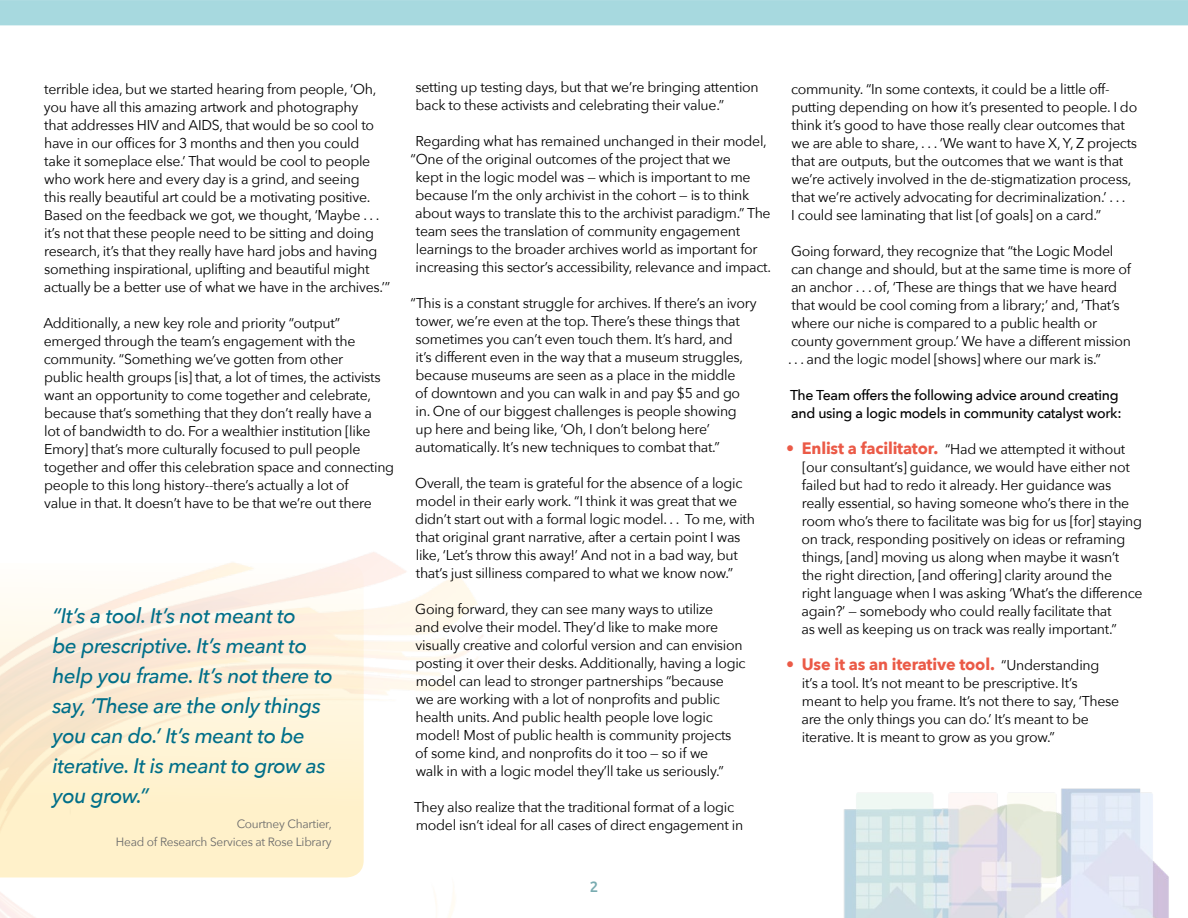
<style>
.page{position:relative;width:1188px;height:918px;background:#fff}
.page>*{position:absolute;margin:0;border:0;box-sizing:border-box;transform-origin:0 0}
.Body_Text_-_11pt{font:italic 500 21px/30px "Avenir Next";letter-spacing:-.02em;color:#006f89}
.t1{font:700 16.5px "Avenir Next";letter-spacing:-.01em;color:#eb5a47}
.Magazine_Title{font:500 15px "Ubuntu";color:#79acb1}
.Body_Text_-_Dark_Ora{font:14.25px/18px "Avenir Next";letter-spacing:-.02em;color:#000}
.Body_Text_-_Dark_Ora-2{font:500 14.25px/18px "Avenir Next";letter-spacing:-.02em;color:#000}
.Body_Text_-_Dark_Ora-3{font:12px "Avenir Next";letter-spacing:-.02em;color:#6a6a6a}
.Body_Text_-_11pt-2{font:12px "Avenir Next";letter-spacing:-.02em;color:#6a6a6a}
.s1{font-weight:700;font-size:16.5px;color:#eb5a47}
.s2{font-weight:400;font-size:14.25px;color:#000}
</style>
<div class="page">
<div style="left:0;top:0;width:1188px;height:25px;background:#a7d9df"></div>
<svg style="left:0;top:563px;width:364px;height:315px;background:#fdf0d7"></svg>
<img style="left:844px;top:788px;width:325px;height:130px">
<p class="Body_Text_-_Dark_Ora" style="left:44px;top:79px;width:348px">terrible idea, but we started hearing from people, ‘Oh, you have all this amazing artwork and photography<br>that addresses HIV and AIDS, that would be so cool to have in our offices for 3 months and then you could<br>take it someplace else.’ That would be cool to people who work here and every day is a grind, and seeing<br>this really beautiful art could be a motivating positive.<br>Based on the feedback we got, we thought, ‘Maybe . . . it’s not that these people need to be sitting and doing research, it’s that they really have hard jobs and having something inspirational, uplifting and beautiful might actually be a better use of what we have in the archives.’”</p>
<p class="Body_Text_-_Dark_Ora" style="left:43px;top:313px;width:352px">Additionally, a new key role and priority “output” emerged through the team’s engagement with the community. “Something we’ve gotten from other<br>public health groups [is] that, a lot of times, the activists want an opportunity to come together and celebrate, because that’s something that they don’t really have a<br>lot of bandwidth to do. For a wealthier institution [like Emory] that’s more culturally focused to pull people together and offer this celebration space and connecting people to this long history--there’s actually a lot of<br>value in that. It doesn’t have to be that we’re out there</p>
<p class="Body_Text_-_11pt" style="left:52px;top:599px;width:282px">“It’s a tool. It’s not meant to<br>be prescriptive. It’s meant to help you frame. It’s not there to say, ‘These are the only things you can do.’ It’s meant to be iterative. It is meant to grow as you grow.”</p>
<p class="Body_Text_-_11pt-2" style="left:237px;top:814px;width:97px">Courtney Chartier,</p>
<p class="Body_Text_-_Dark_Ora-3" style="left:116px;top:832px;width:217px">Head of Research Services at Rose Library</p>
<p class="Body_Text_-_Dark_Ora" style="left:416px;top:78px;width:345px">setting up testing days, but that we’re bringing attention back to these activists and celebrating their value.”</p>
<p class="Body_Text_-_Dark_Ora" style="left:416px;top:132px;width:353px">Regarding what has remained unchanged in their model,</p>
<p class="Body_Text_-_Dark_Ora" style="left:411px;top:150px;width:322px">“One of the original outcomes of the project that we</p>
<p class="Body_Text_-_Dark_Ora" style="left:416px;top:168px;width:337px">kept in the logic model was — which is important to me</p>
<p class="Body_Text_-_Dark_Ora" style="left:416px;top:186px;width:335px">because I’m the only archivist in the cohort — is to think</p>
<p class="Body_Text_-_Dark_Ora" style="left:415px;top:204px;width:357px">about ways to translate this to the archivist paradigm.” The</p>
<p class="Body_Text_-_Dark_Ora" style="left:416px;top:222px;width:326px">team sees the translation of community engagement</p>
<p class="Body_Text_-_Dark_Ora" style="left:416px;top:240px;width:343px">learnings to the broader archives world as important for</p>
<p class="Body_Text_-_Dark_Ora" style="left:416px;top:258px;width:357px">increasing this sector’s accessibility, relevance and impact.</p>
<p class="Body_Text_-_Dark_Ora" style="left:415px;top:294px;width:343px;text-indent:-5px">“This is a constant struggle for archives. If there’s an ivory tower, we’re even at the top. There’s these things that sometimes you can’t even touch them. It’s hard, and<br>it’s different even in the way that a museum struggles, because museums are seen as a place in the middle<br>of downtown and you can walk in and pay $5 and go in. One of our biggest challenges is people showing up here and being like, ‘Oh, I don’t belong here’ automatically. It’s new techniques to combat that.”</p>
<p class="Body_Text_-_Dark_Ora" style="left:415px;top:474px;width:341px">Overall, the team is grateful for the absence of a logic model in their early work. “I think it was great that we didn’t start out with a formal logic model. . . To me, with that original grant narrative, after a certain point I was like, ‘Let’s throw this away!’ And not in a bad way, but that’s just silliness compared to what we know now.”</p>
<p class="Body_Text_-_Dark_Ora" style="left:415px;top:600px;width:332px">Going forward, they can see many ways to utilize<br>and evolve their model. They’d like to make more visually creative and colorful version and can envision posting it over their desks. Additionally, having a logic model can lead to stronger partnerships “because<br>we are working with a lot of nonprofits and public health units. And public health people love logic model! Most of public health is community projects of some kind, and nonprofits do it too — so if we<br>walk in with a logic model they’ll take us seriously.”</p>
<p class="Body_Text_-_Dark_Ora" style="left:414px;top:798px;width:331px">They also realize that the traditional format of a logic model isn’t ideal for all cases of direct engagement in</p>
<p class="Body_Text_-_Dark_Ora" style="left:791px;top:79px;width:348px">community. “In some contexts, it could be a little off&shy;putting depending on how it’s presented to people. I do think it’s good to have those really clear outcomes that we are able to share, . . . ‘We want to have X, Y, Z projects that are outputs, but the outcomes that we want is that we’re actively involved in the de-stigmatization process, that we’re actively advocating for decriminalization.’ . . .<br>I could see laminating that list [of goals] on a card.”</p>
<p class="Body_Text_-_Dark_Ora" style="left:788px;top:241px;width:345px">Going forward, they recognize that “the Logic Model can change and should, but at the same time is more of an anchor . . . of, ‘These are things that we have heard that would be cool coming from a library;’ and, ‘That’s where our niche is compared to a public health or county government group.’ We have a different mission . . . and the logic model [shows] where our mark is.”</p>
<p class="Body_Text_-_Dark_Ora-2" style="left:790px;top:385px;width:333px">The Team offers the following advice around creating and using a logic models in community catalyst work:</p>
<p class="Body_Text_-_Dark_Ora" style="left:802px;top:439px;width:343px;text-indent:-15px"><span class="s1">• Enlist a facilitator.</span> “Had we attempted it without [our consultant’s] guidance, we would have either not failed but had to redo it already. Her guidance was really essential, so having someone who’s there in the room who’s there to facilitate was big for us [for] staying on track, responding positively on ideas or reframing things, [and] moving us along when maybe it wasn’t the right direction, [and offering] clarity around the right language when I was asking ‘What’s the difference again?’ — somebody who could really facilitate that<br>as well as keeping us on track was really important.”</p>
<p class="t1" style="left:786px;top:650px;width:315px">• Use it as an iterative tool. <span class="s2">“Understanding</span></p>
<p class="Body_Text_-_Dark_Ora" style="left:802px;top:673px;width:319px">it’s a tool. It’s not meant to be prescriptive. It’s meant to help you frame. It’s not there to say, ‘These are the only things you can do.’ It’s meant to be iterative. It is meant to grow as you grow.”</p>
<p class="Magazine_Title" style="left:590px;top:877px;width:10px">2</p>
</div>
